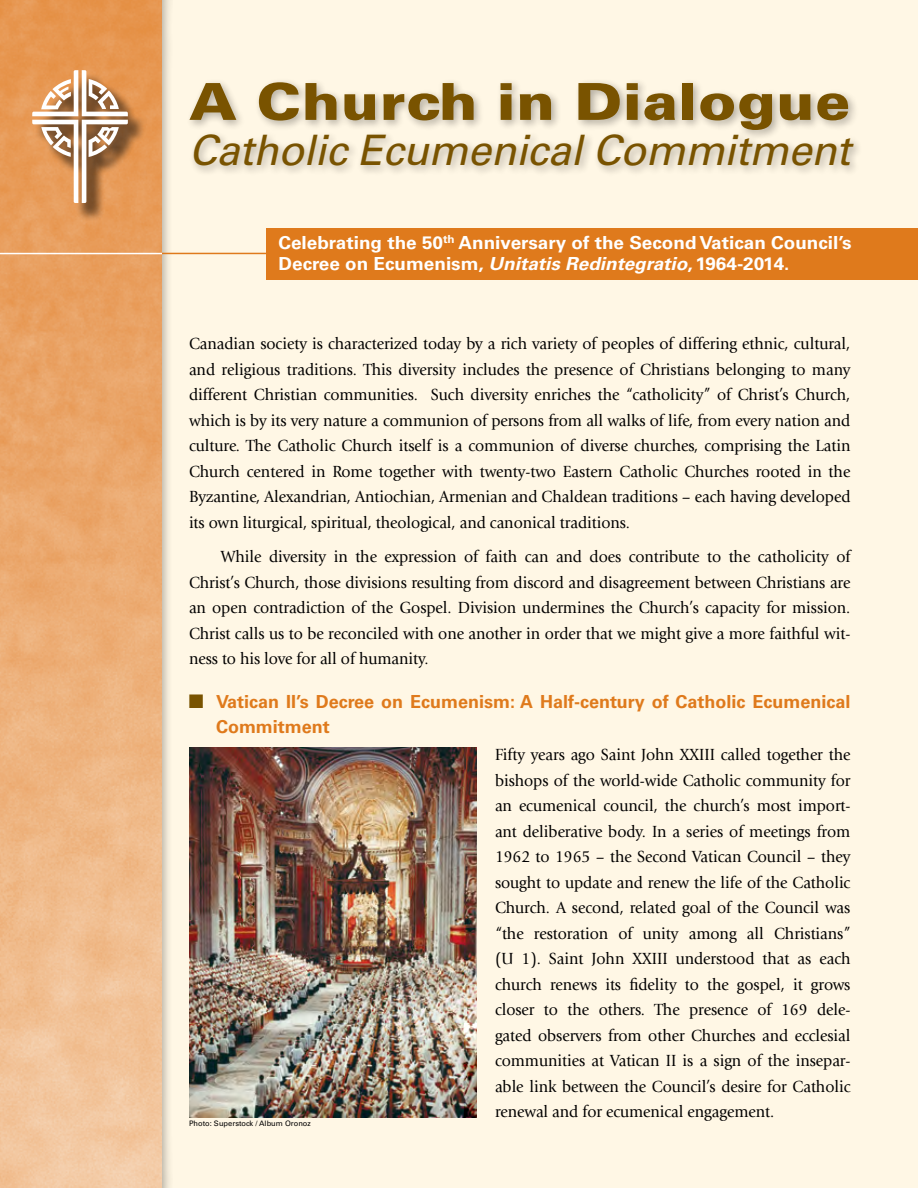
<style>
.page{position:relative;width:918px;height:1188px;background:#fff7e5}
.page>*{position:absolute;margin:0;border:0;box-sizing:border-box;transform-origin:0 0}
.t1{font:900 51px "Univers";letter-spacing:.01em;color:#795300;scale:1.13 1}
.t2{font:italic 42px "Univers";letter-spacing:-.01em;color:#795300}
.t3{font:700 18px/21px "Univers";color:#fff;scale:1.05 1}
.t4{font:700 18px/25.5px "Univers";color:#df7a1c}
.t5{font:16.8px/25.5px "Giovanni";letter-spacing:-.005em;color:#000;text-align:justify;scale:.95 1}
.t6{font:7.5px "Univers";color:#000}
.s1{font-style:italic}
.s2{color:#795300}
</style>
<div class="page">
<div style="left:0;top:0;width:173px;height:1188px;background:#000;opacity:.3"></div>
<img style="left:0;top:0;width:162px;height:1188px">
<hr style="left:162px;top:253px;width:436px;height:1px;background:#df7a1c">
<hr style="left:0;top:253px;width:162px;height:1px;background:#fff">
<div style="left:186px;top:78px;width:679px;height:99px;background:#000;opacity:.3"></div>
<div style="left:35px;top:73px;width:111px;height:148px;background:#000;opacity:.8"></div>
<svg style="left:32px;top:70px;width:96px;height:133px;background:#d1a279"></svg>
<div style="left:267px;top:228px;width:651px;height:51px;background:#df7a1c"></div>
<img style="left:189px;top:748px;width:288px;height:369px">
<h1 class="t1" style="left:189px;top:70px;width:587px">A Church in Dialogue</h1>
<h2 class="t2" style="left:189px;top:125px;width:663px">Catholic Ecumenical Commitment</h2>
<p class="t3" style="left:279px;top:232px;width:547px">Celebrating the 50<sup>th</sup> Anniversary of the Second Vatican Council’s<br>Decree on Ecumenism, <span class="s1">Unitatis Redintegratio</span>, 1964-2014.</p>
<p class="t5" style="left:189px;top:331px;width:698px">Canadian society is characterized today by a rich variety of peoples of differing ethnic, cultural, and religious traditions. This diversity includes the presence of Christians belonging to many different Christian communities. Such diversity enriches the “catholicity” of Christ’s Church, which is by its very nature a communion of persons from all walks of life, from every nation and culture. The Catholic Church itself is a communion of diverse churches, comprising the Latin Church centered in Rome together with twenty-two Eastern Catholic Churches rooted in the Byzantine, Alexandrian, Antiochian, Armenian and Chaldean traditions – each having developed its own liturgical, spiritual, theological, and canonical traditions.</p>
<p class="t5" style="left:189px;top:544px;width:698px;text-indent:32px">While diversity in the expression of faith can and does contribute to the catholicity of Christ’s Church, those divisions resulting from discord and disagreement between Christians are an open contradiction of the Gospel. Division undermines the Church’s capacity for mission.<br>Christ calls us to be reconciled with one another in order that we might give a more faithful wit&shy;ness to his love for all of humanity.</p>
<p class="t4" style="left:216px;top:689px;width:636px;text-indent:-27px"><span class="s2">■</span> Vatican II’s Decree on Ecumenism: A Half-century of Catholic Ecumenical<br>Commitment</p>
<p class="t5" style="left:495px;top:742px;width:376px">Fifty years ago Saint John XXIII called together the bishops of the world-wide Catholic community for an ecumenical council, the church’s most import&shy;ant deliberative body. In a series of meetings from 1962 to 1965 – the Second Vatican Council – they sought to update and renew the life of the Catholic Church. A second, related goal of the Council was “the restoration of unity among all Christians” (U 1). Saint John XXIII understood that as each church renews its fidelity to the gospel, it grows closer to the others. The presence of 169 dele&shy;gated observers from other Churches and ecclesial communities at Vatican II is a sign of the insepar&shy;able link between the Council’s desire for Catholic renewal and for ecumenical engagement.</p>
<p class="t6" style="left:189px;top:1119px;width:123px">Photo: Superstock / Album Oronoz</p>
</div>
